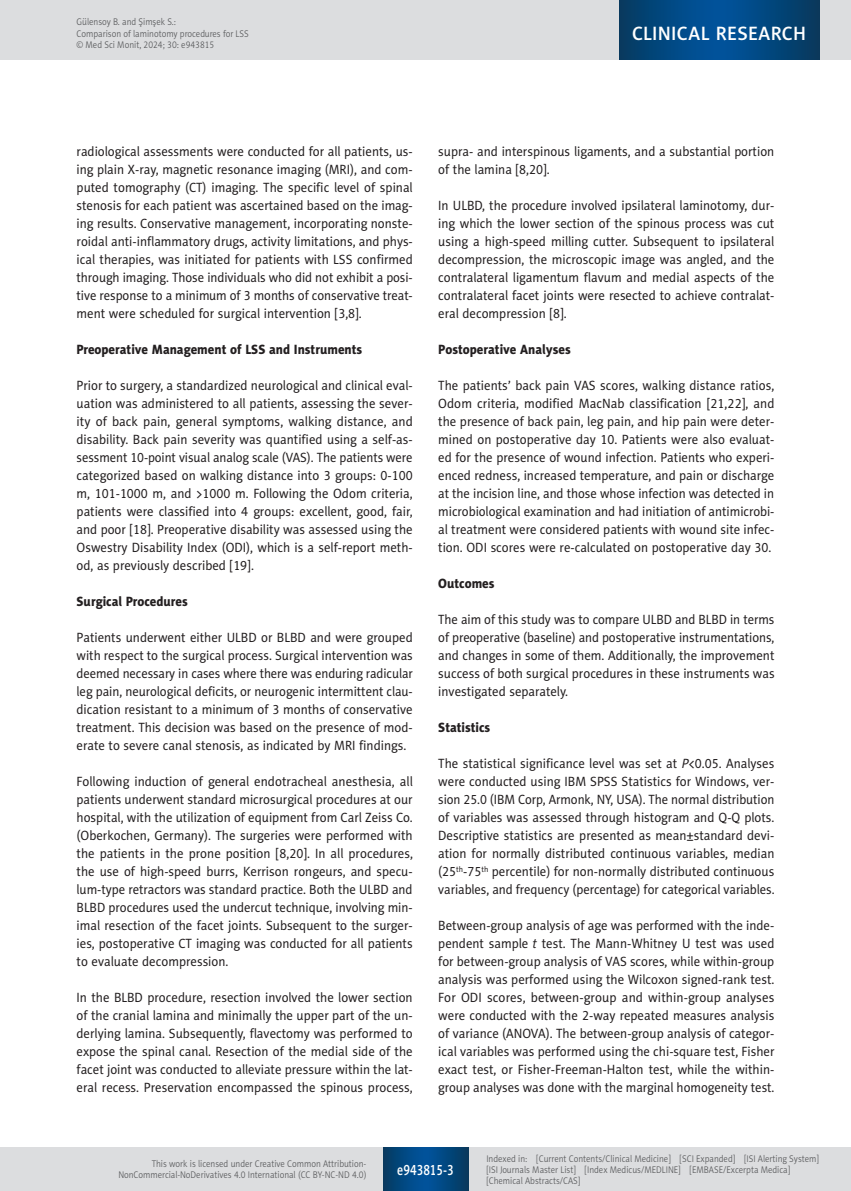
<style>
.page{position:relative;width:851px;height:1191px;background:#fff}
.page>*{position:absolute;margin:0;border:0;box-sizing:border-box;transform-origin:0 0}
.t1{font:19.5px "Naomi Sans EFN Medium";letter-spacing:.015em;color:#fff}
.t2{font:15px "Naomi Sans EFN Medium";color:#fff;scale:.8 1}
.MSM_Body{font:13.5px/18px "Naomi Sans EFN";color:#231f20;text-align:justify;scale:.95 1}
.MSM_Body-2{font:13.5px/18px "Naomi Sans EFN";color:#231f20;text-align:justify;scale:.94 1}
.MSM_Headline_2{font:13.5px "Naomi Sans EFN Heavy";color:#231f20;scale:.95 1}
.t3{font:9.75px/11.2px "Naomi Sans EFN Light";color:#57585a;scale:.9 1}
.s1{font-style:italic}
</style>
<div class="page">
<div style="left:0;top:1148px;width:850px;height:43px;background:#dcdddf"></div>
<svg style="left:383px;top:1147px;width:85px;height:43px"></svg>
<div style="left:0;top:0;width:850px;height:60px;background:#dcdddf"></div>
<svg style="left:619px;top:0;width:200px;height:60px"></svg>
<p class="t3" style="left:77px;top:16px;width:193px">Gülensoy B. and Şimşek S.:<br>Comparison of laminotomy procedures for LSS © Med Sci Monit, 2024; 30: e943815</p>
<h1 class="t1" style="left:632px;top:22px;width:175px">CLINICAL RESEARCH</h1>
<p class="MSM_Body" style="left:77px;top:142px;width:355px">radiological assessments were conducted for all patients, us&shy;ing plain X-ray, magnetic resonance imaging (MRI), and com&shy;puted tomography (CT) imaging. The specific level of spinal stenosis for each patient was ascertained based on the imag&shy;ing results. Conservative management, incorporating nonste&shy;roidal anti-inflammatory drugs, activity limitations, and phys&shy;ical therapies, was initiated for patients with LSS confirmed through imaging. Those individuals who did not exhibit a posi&shy;tive response to a minimum of 3 months of conservative treat&shy;ment were scheduled for surgical intervention [3,8].</p>
<p class="MSM_Headline_2" style="left:77px;top:341px;width:302px">Preoperative Management of LSS and Instruments</p>
<p class="MSM_Body" style="left:77px;top:376px;width:355px">Prior to surgery, a standardized neurological and clinical eval&shy;uation was administered to all patients, assessing the sever&shy;ity of back pain, general symptoms, walking distance, and disability. Back pain severity was quantified using a self-as&shy;sessment 10-point visual analog scale (VAS). The patients were categorized based on walking distance into 3 groups: 0-100 m, 101-1000 m, and &gt;1000 m. Following the Odom criteria, patients were classified into 4 groups: excellent, good, fair, and poor [18]. Preoperative disability was assessed using the Oswestry Disability Index (ODI), which is a self-report meth&shy;od, as previously described [19].</p>
<p class="MSM_Headline_2" style="left:77px;top:593px;width:118px">Surgical Procedures</p>
<p class="MSM_Body" style="left:77px;top:628px;width:355px">Patients underwent either ULBD or BLBD and were grouped with respect to the surgical process. Surgical intervention was deemed necessary in cases where there was enduring radicular leg pain, neurological deficits, or neurogenic intermittent clau&shy;dication resistant to a minimum of 3 months of conservative treatment. This decision was based on the presence of mod&shy;erate to severe canal stenosis, as indicated by MRI findings.</p>
<p class="MSM_Body" style="left:77px;top:772px;width:355px">Following induction of general endotracheal anesthesia, all patients underwent standard microsurgical procedures at our hospital, with the utilization of equipment from Carl Zeiss Co. (Oberkochen, Germany). The surgeries were performed with the patients in the prone position [8,20]. In all procedures, the use of high-speed burrs, Kerrison rongeurs, and specu&shy;lum-type retractors was standard practice. Both the ULBD and BLBD procedures used the undercut technique, involving min&shy;imal resection of the facet joints. Subsequent to the surger&shy;ies, postoperative CT imaging was conducted for all patients to evaluate decompression.</p>
<p class="MSM_Body" style="left:77px;top:988px;width:355px">In the BLBD procedure, resection involved the lower section of the cranial lamina and minimally the upper part of the un&shy;derlying lamina. Subsequently, flavectomy was performed to expose the spinal canal. Resection of the medial side of the facet joint was conducted to alleviate pressure within the lat&shy;eral recess. Preservation encompassed the spinous process,</p>
<p class="MSM_Body" style="left:438px;top:142px;width:355px">supra- and interspinous ligaments, and a substantial portion of the lamina [8,20].</p>
<p class="MSM_Body" style="left:438px;top:196px;width:355px">In ULBD, the procedure involved ipsilateral laminotomy, dur&shy;ing which the lower section of the spinous process was cut using a high-speed milling cutter. Subsequent to ipsilateral decompression, the microscopic image was angled, and the contralateral ligamentum flavum and medial aspects of the contralateral facet joints were resected to achieve contralat&shy;eral decompression [8].</p>
<p class="MSM_Headline_2" style="left:438px;top:341px;width:141px">Postoperative Analyses</p>
<p class="MSM_Body" style="left:438px;top:376px;width:355px">The patients’ back pain VAS scores, walking distance ratios, Odom criteria, modified MacNab classification [21,22], and the presence of back pain, leg pain, and hip pain were deter&shy;mined on postoperative day 10. Patients were also evaluat&shy;ed for the presence of wound infection. Patients who experi&shy;enced redness, increased temperature, and pain or discharge at the incision line, and those whose infection was detected in microbiological examination and had initiation of antimicrobi&shy;al treatment were considered patients with wound site infec&shy;tion. ODI scores were re-calculated on postoperative day 30.</p>
<p class="MSM_Headline_2" style="left:438px;top:575px;width:61px">Outcomes</p>
<p class="MSM_Body-2" style="left:438px;top:610px;width:359px">The aim of this study was to compare ULBD and BLBD in terms of preoperative (baseline) and postoperative instrumentations, and changes in some of them. Additionally, the improvement success of both surgical procedures in these instruments was investigated separately.</p>
<p class="MSM_Headline_2" style="left:438px;top:719px;width:56px">Statistics</p>
<p class="MSM_Body" style="left:438px;top:754px;width:355px">The statistical significance level was set at <span class="s1">P</span>&lt;0.05. Analyses were conducted using IBM SPSS Statistics for Windows, ver&shy;sion 25.0 (IBM Corp, Armonk, NY, USA). The normal distribution of variables was assessed through histogram and Q-Q plots.<br>Descriptive statistics are presented as mean±standard devi&shy;ation for normally distributed continuous variables, median (25<sup>th</sup>-75<sup>th</sup> percentile) for non-normally distributed continuous variables, and frequency (percentage) for categorical variables.</p>
<p class="MSM_Body" style="left:438px;top:916px;width:355px">Between-group analysis of age was performed with the inde&shy;pendent sample <span class="s1">t</span> test. The Mann-Whitney U test was used for between-group analysis of VAS scores, while within-group analysis was performed using the Wilcoxon signed-rank test.<br>For ODI scores, between-group and within-group analyses were conducted with the 2-way repeated measures analysis of variance (ANOVA). The between-group analysis of categor&shy;ical variables was performed using the chi-square test, Fisher exact test, or Fisher-Freeman-Halton test, while the within&shy;group analyses was done with the marginal homogeneity test.</p>
<p class="t3" style="left:118px;top:1158px;width:277px;text-align:right">This work is licensed under Creative Common Attribution-<br>NonCommercial-NoDerivatives 4.0 International (CC BY-NC-ND 4.0)</p>
<p class="t2" style="left:397px;top:1160px;width:72px">e943815-3</p>
<p class="t3" style="left:486px;top:1152px;width:371px">Indexed in: [Current Contents/Clinical Medicine] [SCI Expanded] [ISI Alerting System] [ISI Journals Master List] [Index Medicus/MEDLINE] [EMBASE/Excerpta Medica] [Chemical Abstracts/CAS]</p>
</div>
